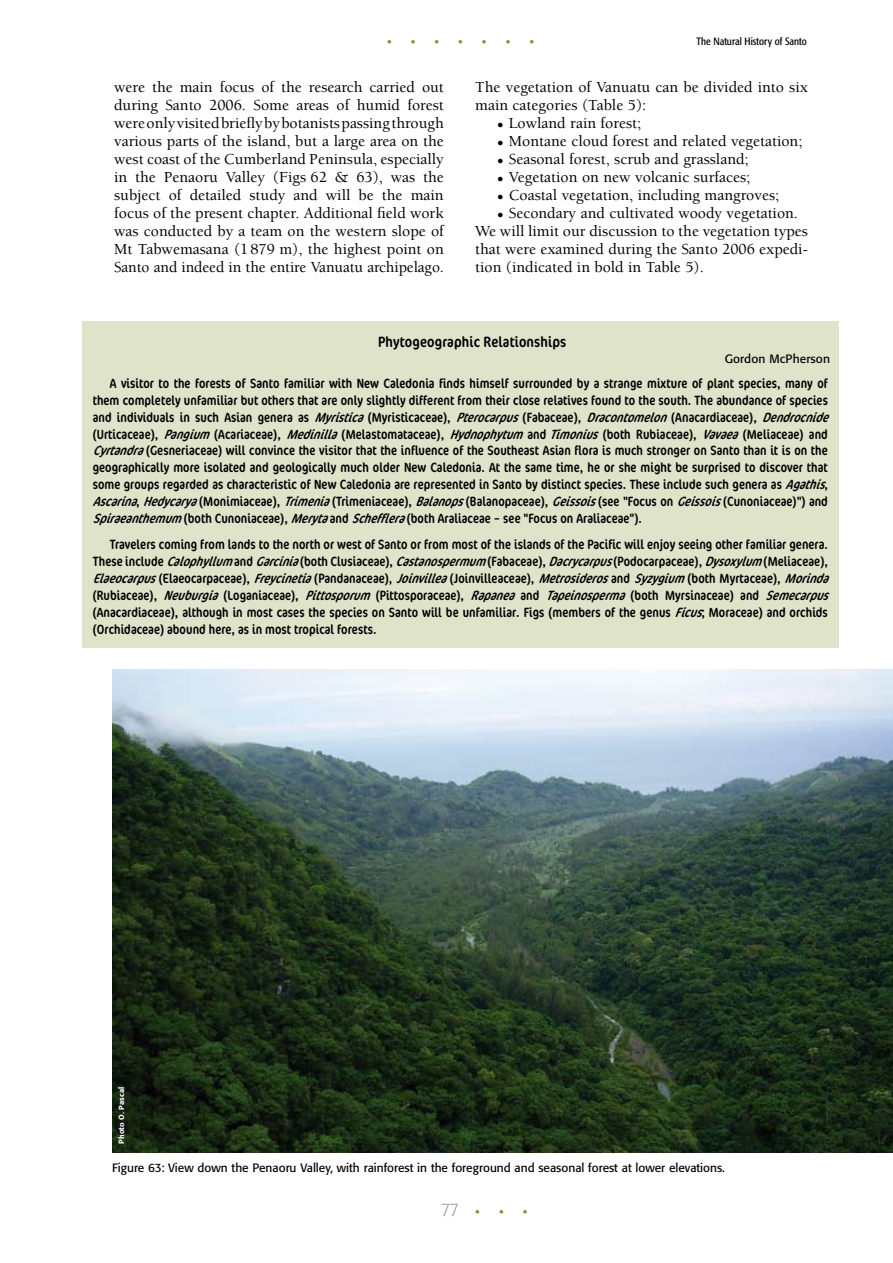
<style>
.page{position:relative;width:893px;height:1263px;background:#fff}
.page>*{position:absolute;margin:0;border:0;box-sizing:border-box;transform-origin:0 0}
.t1{font:500 36px "Berkeley";color:#759928}
.t2{font:500 15.75px/18px "Berkeley";color:#000}
.t3{font:condensed 15px "Cocon";letter-spacing:.01em;color:#000}
.t4{font:condensed 13.5px/17px "Cocon";letter-spacing:.005em;color:#000;scale:.96 1}
.t5{font:12px "Formata";color:#000}
.t6{font:condensed 10.5px "Formata";color:#000}
.t7{font:500 7.5px "Formata";letter-spacing:.025em;color:#fff}
.s1{font-style:italic}
.s2{font-family:"Formata";font-weight:300;font-size:18px;color:#9c9d9f}
</style>
<div class="page">
<img style="left:113px;top:670px;width:780px;height:482px">
<div style="left:82px;top:321px;width:756px;height:327px;background:#dfe3ca"></div>
<h1 class="t1" style="left:385px;top:13px;width:153px">.......</h1>
<p class="t6" style="left:697px;top:35px;width:112px">The Natural History of Santo</p>
<p class="t2" style="left:114px;top:79px;width:331px;text-align:justify">were the main focus of the research carried out during Santo 2006. Some areas of humid forest were only visited briefly by botanists passing through various parts of the island, but a large area on the west coast of the Cumberland Peninsula, especially in the Penaoru Valley (Figs 62 &amp; 63), was the subject of detailed study and will be the main focus of the present chapter. Additional field work was conducted by a team on the western slope of Mt Tabwemasana (1879 m), the highest point on Santo and indeed in the entire Vanuatu archipelago.</p>
<p class="t2" style="left:475px;top:79px;width:334px">The vegetation of Vanuatu can be divided into six main categories (Table 5):</p>
<p class="t2" style="left:496px;top:115px;width:146px">• Lowland rain forest;</p>
<p class="t2" style="left:496px;top:133px;width:307px">• Montane cloud forest and related vegetation;</p>
<p class="t2" style="left:496px;top:151px;width:254px">• Seasonal forest, scrub and grassland;</p>
<p class="t2" style="left:496px;top:169px;width:255px">• Vegetation on new volcanic surfaces;</p>
<p class="t2" style="left:496px;top:187px;width:284px">• Coastal vegetation, including mangroves;</p>
<p class="t2" style="left:475px;top:205px;width:334px;text-indent:21px">• Secondary and cultivated woody vegetation.<br>We will limit our discussion to the vegetation types that were examined during the Santo 2006 expedi&shy;tion (indicated in bold in Table 5).</p>
<p class="t3" style="left:378px;top:333px;width:189px">Phytogeographic Relationships</p>
<p class="t5" style="left:725px;top:352px;width:107px">Gordon McPherson</p>
<p class="t4" style="left:93px;top:375px;width:773px;text-indent:17px">A visitor to the forests of Santo familiar with New Caledonia finds himself surrounded by a strange mixture of plant species, many of them completely unfamiliar but others that are only slightly different from their close relatives found to the south. The abundance of species and individuals in such Asian genera as <span class="s1">Myristica</span>(Myristicaceae), <span class="s1">Pterocarpus</span>(Fabaceae), <span class="s1">Dracontomelon</span>(Anacardiaceae), <span class="s1">Dendrocnide </span>(Urticaceae), <span class="s1">Pangium</span>(Acariaceae), <span class="s1">Medinilla</span>(Melastomataceae), <span class="s1">Hydnophytum</span>and <span class="s1">Timonius</span>(both Rubiaceae), <span class="s1">Vavaea</span>(Meliaceae) and <span class="s1">Cyrtandra</span>(Gesneriaceae) will convince the visitor that the influence of the Southeast Asian flora is much stronger on Santo than it is on the geographically more isolated and geologically much older New Caledonia. At the same time, he or she might be surprised to discover that some groups regarded as characteristic of New Caledonia are represented in Santo by distinct species. These include such genera as <span class="s1">Agathis</span>, <span class="s1">Ascarina</span>, <span class="s1">Hedycarya</span>(Monimiaceae), <span class="s1">Trimenia</span>(Trimeniaceae), <span class="s1">Balanops</span>(Balanopaceae), <span class="s1">Geissois</span>(see "Focus on <span class="s1">Geissois</span>(Cunoniaceae)") and <span class="s1">Spiraeanthemum</span>(both Cunoniaceae), <span class="s1">Meryta</span>and <span class="s1">Schefflera</span>(both Araliaceae – see "Focus on Araliaceae").</p>
<p class="t4" style="left:93px;top:537px;width:773px;text-indent:17px">Travelers coming from lands to the north or west of Santo or from most of the islands of the Pacific will enjoy seeing other familiar genera.<br>These include <span class="s1">Calophyllum</span>and <span class="s1">Garcinia</span>(both Clusiaceae), <span class="s1">Castanospermum</span>(Fabaceae), <span class="s1">Dacrycarpus</span>(Podocarpaceae), <span class="s1">Dysoxylum</span>(Meliaceae), <span class="s1">Elaeocarpus</span>(Elaeocarpaceae), <span class="s1">Freycinetia</span>(Pandanaceae), <span class="s1">Joinvillea</span>(Joinvilleaceae), <span class="s1">Metrosideros</span>and <span class="s1">Syzygium</span>(both Myrtaceae), <span class="s1">Morinda </span>(Rubiaceae), <span class="s1">Neuburgia</span>(Loganiaceae), <span class="s1">Pittosporum</span>(Pittosporaceae), <span class="s1">Rapanea</span>and <span class="s1">Tapeinosperma</span>(both Myrsinaceae) and <span class="s1">Semecarpus </span>(Anacardiaceae), although in most cases the species on Santo will be unfamiliar. Figs (members of the genus <span class="s1">Ficus</span>; Moraceae) and orchids (Orchidaceae) abound here, as in most tropical forests.</p>
<p class="t7" style="left:117px;top:1144px;width:59px;rotate:-90deg">Photo O. Pascal</p>
<p class="t5" style="left:112px;top:1160px;width:614px">Figure 63: View down the Penaoru Valley, with rainforest in the foreground and seasonal forest at lower elevations.</p>
<h1 class="t1" style="left:441px;top:1183px;width:91px"><span class="s2">77</span> ...</h1>
</div>
